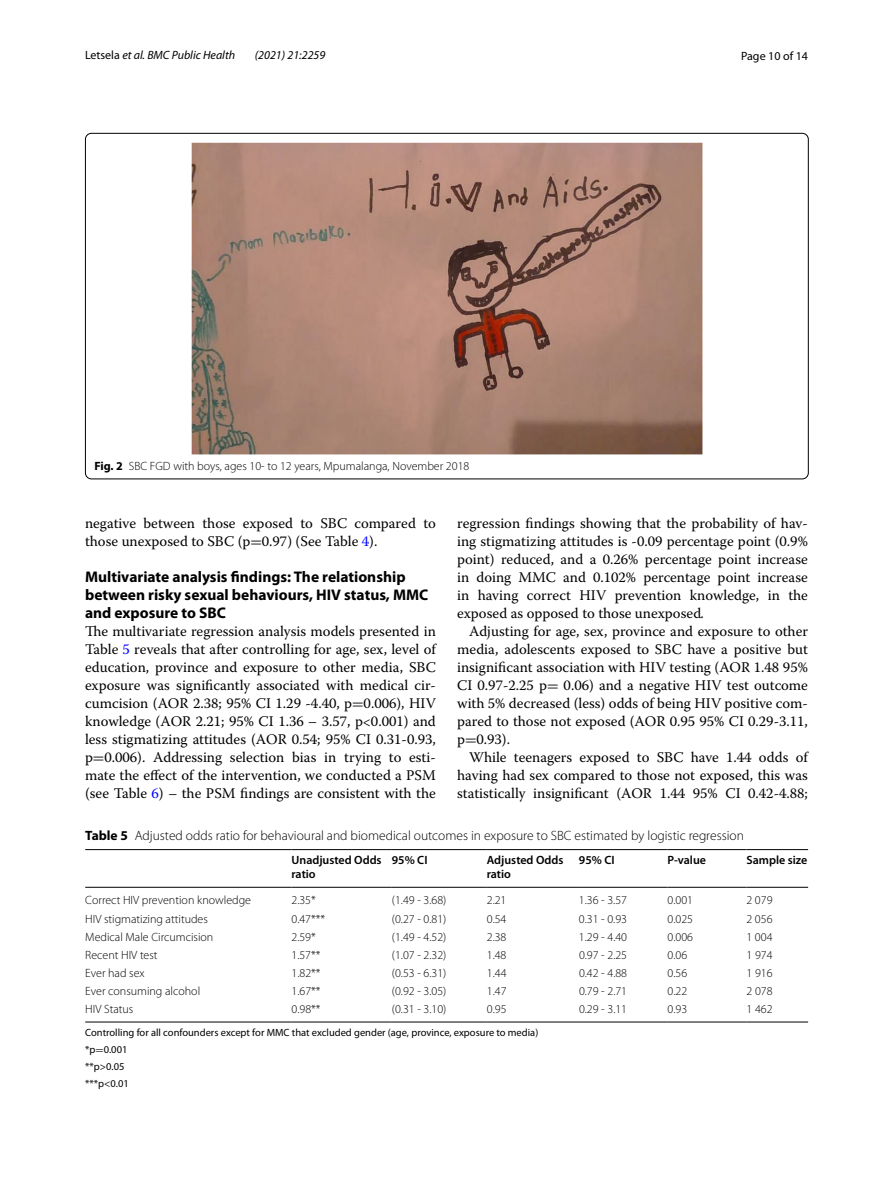
<style>
.page{position:relative;width:893px;height:1187px;background:#fff}
.page>*{position:absolute;margin:0;border:0;box-sizing:border-box;transform-origin:0 0}
.t1{font:700 15.45px/18px "Myriad Pro";color:#000}
.t2{font:14.7px/18px "Warnock Pro";color:#000;text-align:justify}
.t3{font:300 13.5px "Myriad Pro";color:#000}
.t4{font:300 12px "Myriad Pro";color:#000}
.t5{font:600 12px/13.5px "Myriad Pro";color:#000}
.t6{font:italic 12px "Myriad Pro";color:#000}
.t7{font:12px "Myriad Pro";color:#000}
.t8{font:10.5px/17px "Myriad Pro";color:#000}
.s1{font-style:normal}
.s2{font-weight:700}
.s3{font-family:"MTSY"}
.s4{color:#00f}
.s5{font-style:italic}
</style>
<div class="page">
<img style="left:192px;top:142px;width:510px;height:312px">
<hr style="left:85px;top:849px;width:206px;height:1px;background:#000">
<hr style="left:85px;top:887px;width:206px;height:1px;background:#000">
<hr style="left:291px;top:849px;width:101px;height:1px;background:#000">
<hr style="left:291px;top:887px;width:101px;height:1px;background:#000">
<hr style="left:392px;top:849px;width:95px;height:1px;background:#000">
<hr style="left:392px;top:887px;width:95px;height:1px;background:#000">
<hr style="left:487px;top:849px;width:92px;height:1px;background:#000">
<hr style="left:487px;top:887px;width:92px;height:1px;background:#000">
<hr style="left:579px;top:849px;width:88px;height:1px;background:#000">
<hr style="left:579px;top:887px;width:88px;height:1px;background:#000">
<hr style="left:667px;top:849px;width:79px;height:1px;background:#000">
<hr style="left:667px;top:887px;width:79px;height:1px;background:#000">
<hr style="left:746px;top:849px;width:62px;height:1px;background:#000">
<hr style="left:746px;top:887px;width:62px;height:1px;background:#000">
<hr style="left:85px;top:1021px;width:206px;height:1px;background:#000">
<hr style="left:291px;top:1021px;width:101px;height:1px;background:#000">
<hr style="left:392px;top:1021px;width:95px;height:1px;background:#000">
<hr style="left:487px;top:1021px;width:92px;height:1px;background:#000">
<hr style="left:579px;top:1021px;width:88px;height:1px;background:#000">
<hr style="left:667px;top:1021px;width:79px;height:1px;background:#000">
<hr style="left:746px;top:1021px;width:62px;height:1px;background:#000">
<p class="t6" style="left:85px;top:48px;width:152px"><span class="s1">Letsela</span> et al. BMC Public Health</p>
<p class="t6" style="left:255px;top:48px;width:72px">(2021) 21:2259</p>
<p class="t7" style="left:741px;top:48px;width:68px">Page 10 of 14</p>
<p class="t4" style="left:94px;top:459px;width:376px"><span class="s2">Fig. 2</span> SBC FGD with boys, ages 10- to 12 years, Mpumalanga, November 2018</p>
<p class="t2" style="left:85px;top:513px;width:352px">negative between those exposed to SBC compared to those unexposed to SBC (p<span class="s3">=</span>0.97) (See Table <span class="s4">4</span>).</p>
<p class="t1" style="left:85px;top:567px;width:345px">Multivariate analysis findings: The relationship between risky sexual behaviours, HIV status, MMC and exposure to SBC</p>
<p class="t2" style="left:85px;top:621px;width:352px">The multivariate regression analysis models presented in Table <span class="s4">5</span> reveals that after controlling for age, sex, level of education, province and exposure to other media, SBC exposure was significantly associated with medical cir&shy;cumcision (AOR 2.38; 95% CI 1.29 -4.40, p<span class="s3">=</span>0.006), HIV knowledge (AOR 2.21; 95% CI 1.36 – 3.57, p&lt;0.001) and less stigmatizing attitudes (AOR 0.54; 95% CI 0.31-0.93, p<span class="s3">=</span>0.006). Addressing selection bias in trying to esti&shy;mate the effect of the intervention, we conducted a PSM (see Table <span class="s4">6</span>) – the PSM findings are consistent with the</p>
<p class="t2" style="left:457px;top:513px;width:352px">regression findings showing that the probability of hav&shy;ing stigmatizing attitudes is -0.09 percentage point (0.9% point) reduced, and a 0.26% percentage point increase in doing MMC and 0.102% percentage point increase in having correct HIV prevention knowledge, in the exposed as opposed to those unexposed<span class="s5">.</span></p>
<p class="t2" style="left:457px;top:621px;width:352px;text-indent:12px">Adjusting for age, sex, province and exposure to other media, adolescents exposed to SBC have a positive but insignificant association with HIV testing (AOR 1.48 95% CI 0.97-2.25 p<span class="s3">=</span> 0.06) and a negative HIV test outcome with 5% decreased (less) odds of being HIV positive com&shy;pared to those not exposed (AOR 0.95 95% CI 0.29-3.11, p<span class="s3">=</span>0.93).</p>
<p class="t2" style="left:457px;top:747px;width:352px;text-indent:12px">While teenagers exposed to SBC have 1.44 odds of having had sex compared to those not exposed, this was statistically insignificant (AOR 1.44 95% CI 0.42-4.88;</p>
<p class="t3" style="left:85px;top:827px;width:660px"><span class="s2">Table 5</span> Adjusted odds ratio for behavioural and biomedical outcomes in exposure to SBC estimated by logistic regression</p>
<p class="t5" style="left:291px;top:852px;width:92px">Unadjusted Odds ratio</p>
<p class="t5" style="left:392px;top:852px;width:37px">95% CI</p>
<p class="t5" style="left:487px;top:852px;width:78px">Adjusted Odds ratio</p>
<p class="t5" style="left:579px;top:852px;width:37px">95% CI</p>
<p class="t5" style="left:667px;top:852px;width:40px">P-value</p>
<p class="t5" style="left:746px;top:852px;width:62px">Sample size</p>
<p class="t4" style="left:85px;top:893px;width:167px">Correct HIV prevention knowledge</p>
<p class="t4" style="left:291px;top:893px;width:26px">2.35*</p>
<p class="t4" style="left:392px;top:893px;width:56px">(1.49 - 3.68)</p>
<p class="t4" style="left:487px;top:893px;width:21px">2.21</p>
<p class="t4" style="left:579px;top:893px;width:50px">1.36 - 3.57</p>
<p class="t4" style="left:667px;top:893px;width:27px">0.001</p>
<p class="t4" style="left:746px;top:893px;width:28px">2 079</p>
<p class="t4" style="left:85px;top:911px;width:124px">HIV stigmatizing attitudes</p>
<p class="t4" style="left:291px;top:911px;width:35px">0.47***</p>
<p class="t4" style="left:392px;top:911px;width:56px">(0.27 - 0.81)</p>
<p class="t4" style="left:487px;top:911px;width:21px">0.54</p>
<p class="t4" style="left:579px;top:911px;width:50px">0.31 - 0.93</p>
<p class="t4" style="left:667px;top:911px;width:27px">0.025</p>
<p class="t4" style="left:746px;top:911px;width:28px">2 056</p>
<p class="t4" style="left:85px;top:930px;width:130px">Medical Male Circumcision</p>
<p class="t4" style="left:291px;top:930px;width:26px">2.59*</p>
<p class="t4" style="left:392px;top:930px;width:56px">(1.49 - 4.52)</p>
<p class="t4" style="left:487px;top:930px;width:21px">2.38</p>
<p class="t4" style="left:579px;top:930px;width:50px">1.29 - 4.40</p>
<p class="t4" style="left:668px;top:930px;width:27px">0.006</p>
<p class="t4" style="left:746px;top:930px;width:28px">1 004</p>
<p class="t4" style="left:85px;top:948px;width:74px">Recent HIV test</p>
<p class="t4" style="left:291px;top:948px;width:31px">1.57**</p>
<p class="t4" style="left:392px;top:948px;width:56px">(1.07 - 2.32)</p>
<p class="t4" style="left:487px;top:948px;width:21px">1.48</p>
<p class="t4" style="left:579px;top:948px;width:50px">0.97 - 2.25</p>
<p class="t4" style="left:668px;top:948px;width:21px">0.06</p>
<p class="t4" style="left:746px;top:948px;width:28px">1 974</p>
<p class="t4" style="left:85px;top:966px;width:61px">Ever had sex</p>
<p class="t4" style="left:292px;top:966px;width:31px">1.82**</p>
<p class="t4" style="left:392px;top:966px;width:56px">(0.53 - 6.31)</p>
<p class="t4" style="left:487px;top:966px;width:21px">1.44</p>
<p class="t4" style="left:579px;top:966px;width:50px">0.42 - 4.88</p>
<p class="t4" style="left:668px;top:966px;width:21px">0.56</p>
<p class="t4" style="left:746px;top:966px;width:28px">1 916</p>
<p class="t4" style="left:85px;top:984px;width:116px">Ever consuming alcohol</p>
<p class="t4" style="left:292px;top:984px;width:31px">1.67**</p>
<p class="t4" style="left:392px;top:984px;width:56px">(0.92 - 3.05)</p>
<p class="t4" style="left:487px;top:984px;width:21px">1.47</p>
<p class="t4" style="left:579px;top:984px;width:50px">0.79 - 2.71</p>
<p class="t4" style="left:668px;top:984px;width:21px">0.22</p>
<p class="t4" style="left:746px;top:984px;width:28px">2 078</p>
<p class="t4" style="left:85px;top:1002px;width:50px">HIV Status</p>
<p class="t4" style="left:292px;top:1002px;width:31px">0.98**</p>
<p class="t4" style="left:392px;top:1002px;width:56px">(0.31 - 3.10)</p>
<p class="t4" style="left:487px;top:1002px;width:21px">0.95</p>
<p class="t4" style="left:579px;top:1002px;width:50px">0.29 - 3.11</p>
<p class="t4" style="left:668px;top:1002px;width:21px">0.93</p>
<p class="t4" style="left:746px;top:1002px;width:28px">1 462</p>
<p class="t8" style="left:85px;top:1023px;width:455px">Controlling for all confounders except for MMC that excluded gender (age, province, exposure to media) *p<span class="s3">=</span>0.001<br>**p&gt;0.05<br>***p&lt;0.01</p>
</div>
